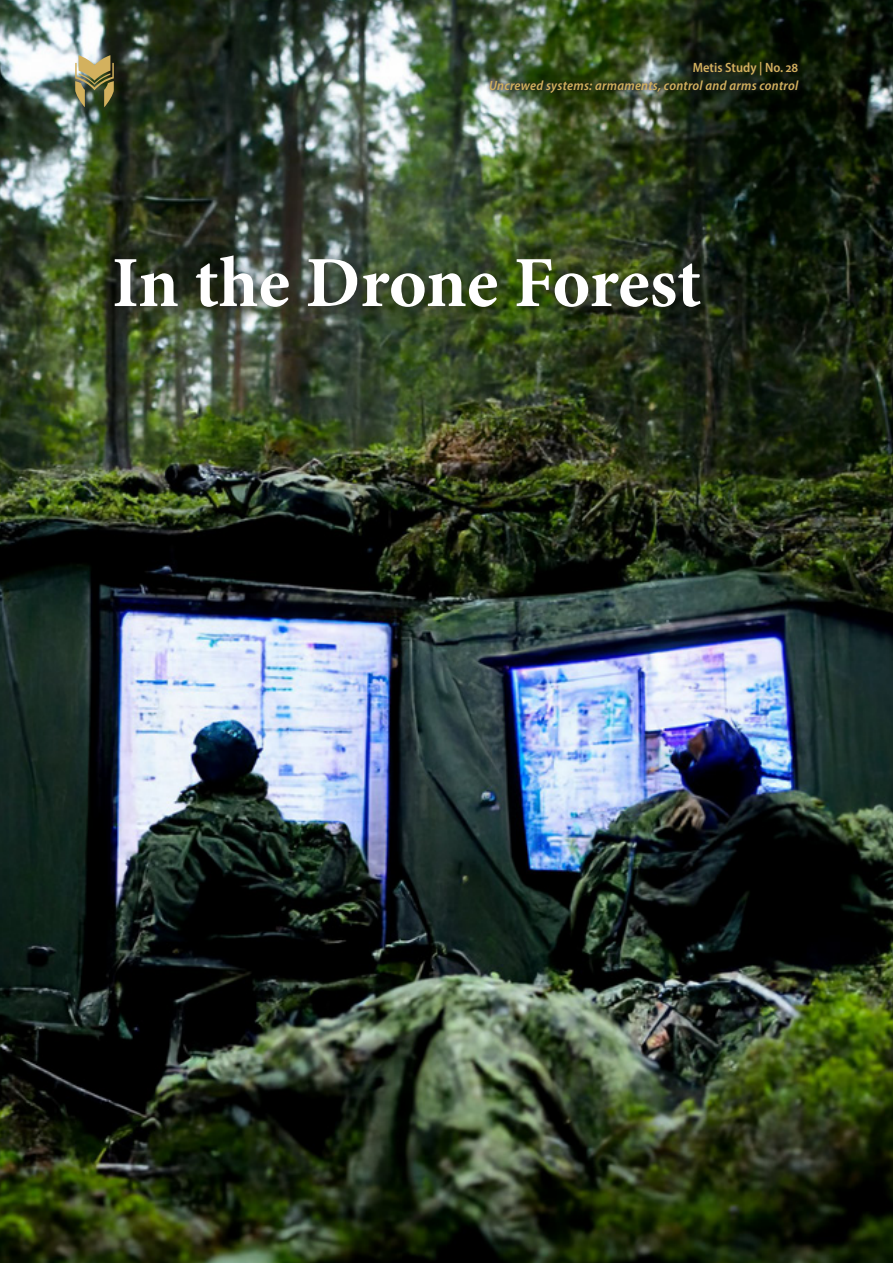
<style>
.page{position:relative;width:893px;height:1263px;background:#fff}
.page>*{position:absolute;margin:0;border:0;box-sizing:border-box;transform-origin:0 0}
.t1{font:700 72px "Minion Pro";letter-spacing:-.005em;color:#fff}
.t2{font:italic 600 semi-condensed 13.5px "Myriad Pro";letter-spacing:.02em;color:#d3b15e}
.t3{font:600 semi-condensed 13.5px "Myriad Pro";color:#d3b15e}
</style>
<div class="page">
<img style="left:0;top:0;width:893px;height:1263px">
<div style="left:104px;top:244px;width:610px;height:76px;background:#181716;opacity:.75"></div>
<svg style="left:75px;top:55px;width:39px;height:52px"></svg>
<div style="left:485px;top:58px;width:318px;height:40px;background:#181716;opacity:.75"></div>
<div style="left:486px;top:58px;width:316px;height:38px;background:#181716;opacity:.8"></div>
<p class="t3" style="left:693px;top:59px;width:107px">Metis Study | No. 28</p>
<p class="t2" style="left:489px;top:77px;width:311px">Uncrewed systems: armaments, control and arms control</p>
<h1 class="t1" style="left:112px;top:232px;width:591px">In the Drone Forest</h1>
</div>
